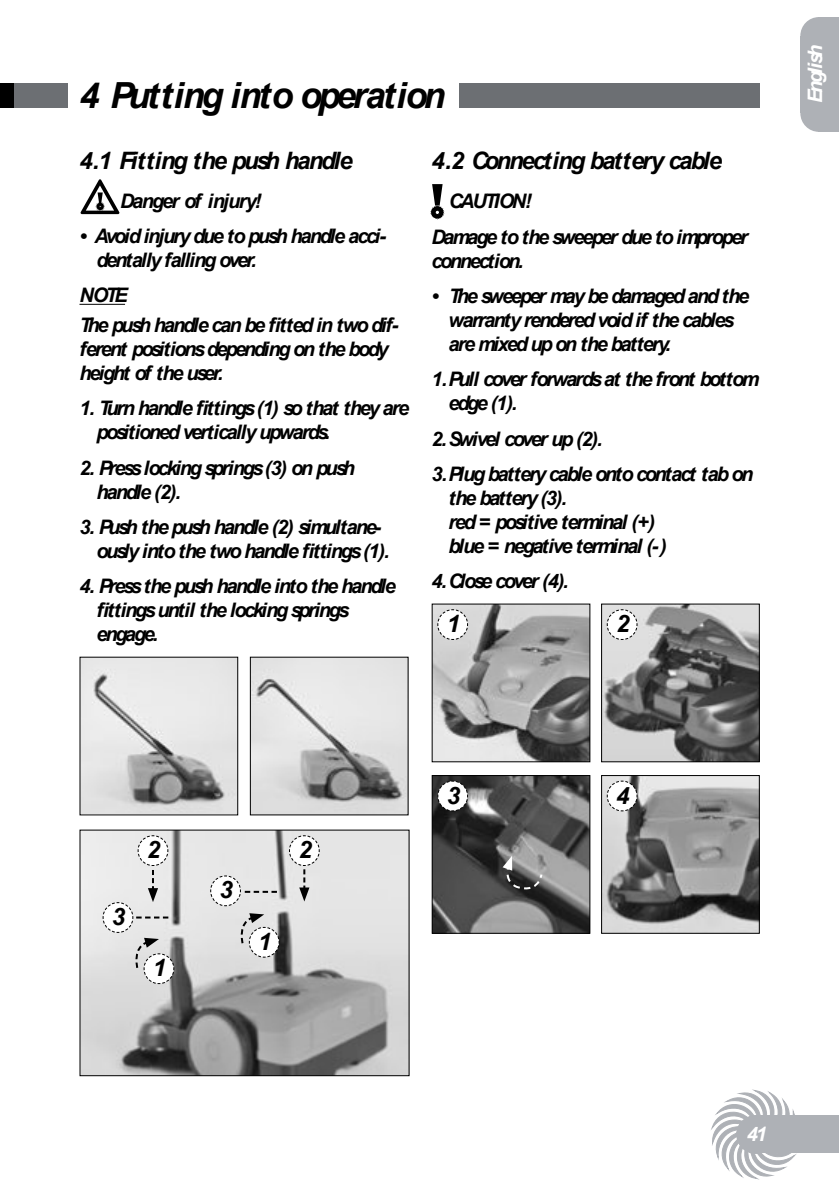
<style>
.page{position:relative;width:840px;height:1191px;background:#fff}
.page>*{position:absolute;margin:0;border:0;box-sizing:border-box;transform-origin:0 0}
.t1{font:italic 700 36px "Arial";letter-spacing:-.075em;color:#000}
.t2{font:italic 700 24px "Arial";letter-spacing:-.09em;color:#000}
.t3{font:italic 700 20px/24px "Arial";letter-spacing:-.11em;color:#000}
.t4{font:italic 700 20px "Arial";letter-spacing:-.13em;color:#000}
.t5{font:italic 700 20px "Arial";letter-spacing:-.09em;color:#000}
.t6{font:italic 700 20px "Arial";letter-spacing:-.11em;color:#fff}
</style>
<div class="page">
<div style="left:800px;top:36px;width:37px;height:77px;background:#aeb1b6"></div>
<div style="left:800px;top:95px;width:37px;height:37px;background:#aeb1b6;border-radius:50%"></div>
<div style="left:800px;top:17px;width:37px;height:37px;background:#aeb1b6;border-radius:50%"></div>
<div style="left:818px;top:17px;width:20px;height:115px;background:#aeb1b6"></div>
<div style="left:756px;top:1116px;width:82px;height:37px;background:#aeb1b6"></div>
<svg style="left:711px;top:1089px;width:90px;height:91px"></svg>
<div style="left:0;top:83px;width:67px;height:25px;background:#000"></div>
<div style="left:14px;top:83px;width:53px;height:25px;background:#6c6f73"></div>
<hr style="left:80px;top:304px;width:45px;height:1px;background:#000">
<svg style="left:81px;top:179px;width:38px;height:35px"></svg>
<img style="left:82px;top:659px;width:154px;height:154px">
<img style="left:252px;top:659px;width:155px;height:154px">
<img style="left:82px;top:832px;width:326px;height:242px">
<div style="left:80px;top:830px;width:330px;height:246px;border:1px solid #000"></div>
<svg style="left:288px;top:835px;width:32px;height:67px"></svg>
<svg style="left:237px;top:913px;width:43px;height:45px"></svg>
<svg style="left:210px;top:875px;width:67px;height:32px"></svg>
<svg style="left:102px;top:835px;width:73px;height:150px"></svg>
<svg style="left:431px;top:184px;width:12px;height:34px"></svg>
<img style="left:434px;top:606px;width:154px;height:154px">
<div style="left:432px;top:604px;width:158px;height:158px;border:1px solid #000"></div>
<img style="left:603px;top:606px;width:155px;height:154px">
<div style="left:601px;top:604px;width:159px;height:158px;border:1px solid #000"></div>
<img style="left:434px;top:777px;width:154px;height:155px">
<div style="left:432px;top:775px;width:158px;height:159px;border:1px solid #000"></div>
<svg style="left:437px;top:609px;width:32px;height:31px"></svg>
<svg style="left:606px;top:609px;width:32px;height:31px"></svg>
<svg style="left:437px;top:780px;width:32px;height:32px"></svg>
<svg style="left:503px;top:856px;width:40px;height:34px"></svg>
<img style="left:603px;top:777px;width:155px;height:155px">
<div style="left:601px;top:775px;width:159px;height:159px;border:1px solid #000"></div>
<svg style="left:606px;top:780px;width:32px;height:32px"></svg>
<div style="left:459px;top:83px;width:301px;height:25px;background:#6c6f73"></div>
<h1 class="t1" style="left:80px;top:81px;width:368px">4 Putting into operation</h1>
<p class="t2" style="left:80px;top:151px;width:275px">4.1 Fitting the push handle</p>
<p class="t5" style="left:120px;top:193px;width:143px">Danger of injury!</p>
<p class="t3" style="left:97px;top:226px;width:291px;text-indent:-17px">• Avoid injury due to push handle acci&shy;dentally falling over.</p>
<p class="t3" style="left:80px;top:282px;width:321px;line-height:29.6px">NOTE<br>The push handle can be fitted in two dif-</p>
<p class="t3" style="left:80px;top:339px;width:311px">ferent positions depending on the body height of the user.</p>
<p class="t3" style="left:97px;top:398px;width:314px;text-indent:-17px">1. Turn handle fittings(1) so that they are positioned vertically upwards.</p>
<p class="t3" style="left:97px;top:457px;width:260px;text-indent:-17px">2. Press locking springs (3) on push handle (2).</p>
<p class="t3" style="left:97px;top:517px;width:295px;text-indent:-17px">3. Push the push handle (2) simultane&shy;ously into the two handle fittings(1).</p>
<p class="t3" style="left:97px;top:576px;width:301px;text-indent:-17px">4. Press the push handle into the handle fittings until the locking springs engage.</p>
<p class="t2" style="left:432px;top:151px;width:292px">4.2 Connecting battery cable</p>
<p class="t3" style="left:432px;top:185px;width:318px;line-height:35.4px;text-indent:17px">CAUTION!<br>Damage to the sweeper due to improper</p>
<p class="t3" style="left:432px;top:250px;width:94px">connection.</p>
<p class="t3" style="left:449px;top:286px;width:302px;text-indent:-17px">• The sweeper may be damaged and the warranty rendered void if the cables are mixed up on the battery.</p>
<p class="t3" style="left:449px;top:369px;width:312px;text-indent:-17px">1.Pull cover forwardsat the front bottom edge (1).</p>
<p class="t3" style="left:432px;top:428px;width:173px">2.Swivel cover up (2).</p>
<p class="t3" style="left:449px;top:464px;width:306px;text-indent:-17px">3. Plug battery cable onto contact tab on the battery (3).<br>red = positive terminal (+)<br>blue = negative terminal (-)</p>
<p class="t4" style="left:432px;top:574px;width:139px">4.Close cover (4).</p>
<p class="t2" style="left:447px;top:615px;width:15px">1</p>
<p class="t2" style="left:616px;top:615px;width:15px">2</p>
<p class="t6" style="left:808px;top:103px;width:60px;rotate:-90deg">English</p>
<p class="t2" style="left:112px;top:908px;width:15px">3</p>
<p class="t2" style="left:147px;top:841px;width:15px">2</p>
<p class="t2" style="left:298px;top:841px;width:15px">2</p>
<p class="t2" style="left:153px;top:959px;width:15px">1</p>
<p class="t2" style="left:220px;top:881px;width:15px">3</p>
<p class="t2" style="left:258px;top:932px;width:15px">1</p>
<p class="t2" style="left:447px;top:786px;width:15px">3</p>
<p class="t2" style="left:616px;top:786px;width:15px">4</p>
<p class="t6" style="left:747px;top:1127px;width:22px">41</p>
</div>
